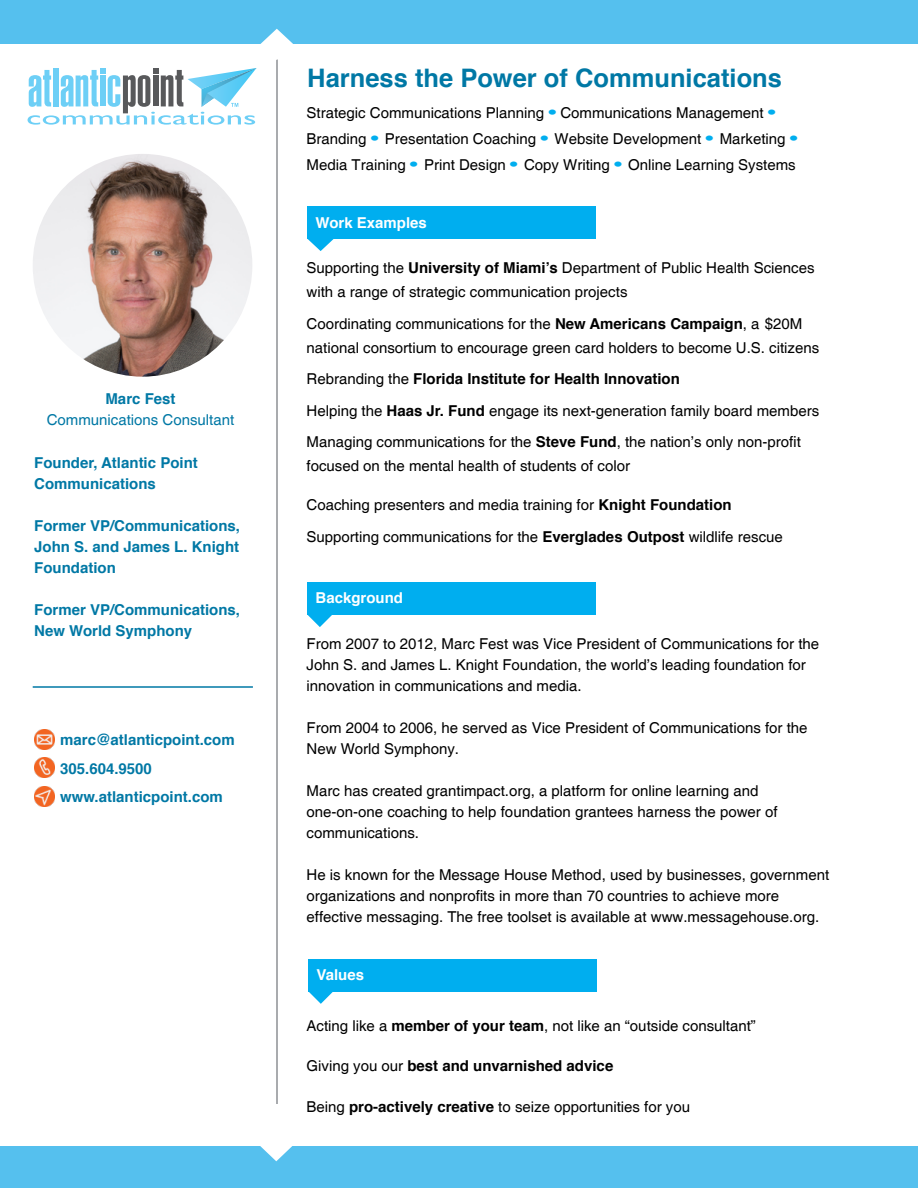
<style>
.page{position:relative;width:918px;height:1188px;background:#fff}
.page>*{position:absolute;margin:0;border:0;box-sizing:border-box;transform-origin:0 0}
.t1{font:700 25.5px "Helvetica";color:#0078a5}
.t2{font:15px/21px "Helvetica";color:#000}
.t3{font:700 15px/21px "Helvetica";color:#0078a5}
.t4{font:700 15px "Helvetica";color:#000}
.t5{font:700 15px "Helvetica";color:#fff}
.t6{font:15px "Helvetica";color:#0078a5}
.s1{font-size:16.35px;color:#00aeef}
.s2{font-weight:700}
.s3{font-weight:400}
</style>
<div class="page">
<div style="left:0;top:1146px;width:918px;height:42px;background:#55c0ee"></div>
<svg style="left:260px;top:1146px;width:32px;height:15px"></svg>
<hr style="left:276px;top:14px;width:1px;height:1090px;background:#a9abae">
<svg style="left:28px;top:68px;width:229px;height:57px"></svg>
<div style="left:0;top:0;width:918px;height:44px;background:#55c0ee"></div>
<svg style="left:260px;top:29px;width:33px;height:31px"></svg>
<img style="left:33px;top:154px;width:219px;height:223px">
<div style="left:308px;top:959px;width:289px;height:32px;background:#00aeef"></div>
<svg style="left:308px;top:991px;width:25px;height:13px"></svg>
<div style="left:307px;top:582px;width:289px;height:33px;background:#00aeef"></div>
<svg style="left:308px;top:615px;width:24px;height:12px"></svg>
<div style="left:307px;top:206px;width:289px;height:33px;background:#00aeef"></div>
<svg style="left:307px;top:239px;width:27px;height:12px"></svg>
<img style="left:34px;top:787px;width:20px;height:19px">
<img style="left:34px;top:758px;width:20px;height:19px">
<img style="left:34px;top:730px;width:20px;height:20px">
<hr style="left:33px;top:686px;width:220px;height:2px;background:#0078a6">
<p class="t3" style="left:106px;top:389px;width:72px">Marc Fest</p>
<p class="t6" style="left:47px;top:411px;width:189px">Communications Consultant</p>
<p class="t3" style="left:34px;top:452px;width:165px">Founder, Atlantic Point<br>Communications</p>
<p class="t3" style="left:34px;top:515px;width:207px;text-align:justify">Former VP/Communications, John S. and James L. Knight Foundation</p>
<p class="t3" style="left:34px;top:599px;width:207px">Former VP/Communications,<br>New World Symphony</p>
<p class="t3" style="left:60px;top:726px;width:176px;line-height:28.5px">marc@atlanticpoint.com<br>305.604.9500 www.atlanticpoint.com</p>
<h1 class="t1" style="left:307px;top:57px;width:476px">Harness the Power of Communications</h1>
<p class="t2" style="left:307px;top:103px;width:471px">Strategic Communications Planning <span class="s1">•</span> Communications Management <span class="s1">•</span></p>
<p class="t2" style="left:307px;top:126px;width:493px;line-height:26.5px">Branding <span class="s1">•</span> Presentation Coaching <span class="s1">•</span> Website Development <span class="s1">•</span> Marketing <span class="s1">•<br></span>Media Training <span class="s1">•</span> Print Design <span class="s1">•</span> Copy Writing <span class="s1">•</span> Online Learning Systems</p>
<p class="t5" style="left:315px;top:211px;width:113px">Work Examples</p>
<p class="t2" style="left:307px;top:257px;width:510px;line-height:24px">Supporting the <span class="s2">University of Miami’s</span> Department of Public Health Sciences with a range of strategic communication projects</p>
<p class="t2" style="left:307px;top:312px;width:514px;line-height:24px">Coordinating communications for the <span class="s2">New Americans Campaign</span>, a $20M national consortium to encourage green card holders to become U.S. citizens</p>
<p class="t2" style="left:307px;top:364px;width:514px;line-height:31.5px">Rebranding the <span class="s2">Florida Institute for Health Innovation<br></span>Helping the <span class="s2">Haas Jr. Fund</span> engage its next-generation family board members<br>Managing communications for the <span class="s2">Steve Fund</span>, the nation’s only non-profit</p>
<p class="t2" style="left:307px;top:456px;width:325px">focused on the mental health of students of color</p>
<p class="t2" style="left:307px;top:490px;width:478px;line-height:31.5px">Coaching presenters and media training for <span class="s2">Knight Foundation<br></span>Supporting communications for the <span class="s2">Everglades Outpost</span> wildlife rescue</p>
<p class="t5" style="left:316px;top:585px;width:89px">Background</p>
<p class="t2" style="left:307px;top:634px;width:514px">From 2007 to 2012, Marc Fest was Vice President of Communications for the<br>John S. and James L. Knight Foundation, the world’s leading foundation for innovation in communications and media.</p>
<p class="t2" style="left:307px;top:718px;width:503px">From 2004 to 2006, he served as Vice President of Communications for the<br>New World Symphony.</p>
<p class="t2" style="left:307px;top:781px;width:473px">Marc has created grantimpact.org, a platform for online learning and one-on-one coaching to help foundation grantees harness the power of communications.</p>
<p class="t2" style="left:307px;top:865px;width:524px">He is known for the Message House Method, used by businesses, government organizations and nonprofits in more than 70 countries to achieve more effective messaging. The free toolset is available at www.messagehouse.org.</p>
<p class="t5" style="left:317px;top:962px;width:49px">Values</p>
<p class="t2" style="left:307px;top:1016px;width:451px">Acting like a <span class="s2">member of your team</span>, not like an “outside consultant”</p>
<p class="t4" style="left:307px;top:1054px;width:308px"><span class="s3">Giving you our</span> best and unvarnished advice</p>
<p class="t2" style="left:307px;top:1097px;width:385px">Being <span class="s2">pro-actively creative</span> to seize opportunities for you</p>
</div>
